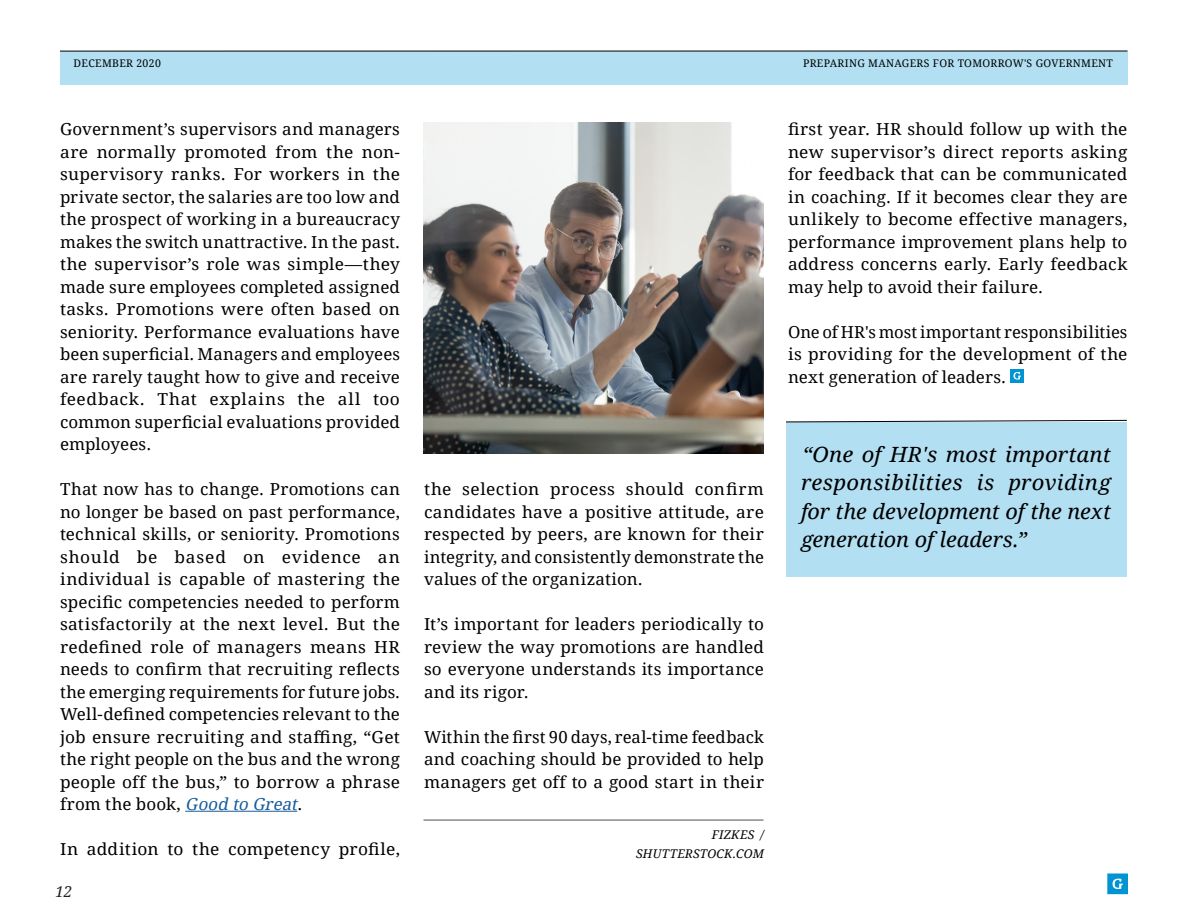
<style>
.page{position:relative;width:1188px;height:918px;background:#fff}
.page>*{position:absolute;margin:0;border:0;box-sizing:border-box;transform-origin:0 0}
.GE-stye{font:italic 21px/28.5px "Droid Serif";color:#000;text-align:justify;scale:1.05 1}
.GE-stye-2{font:16.5px/22.5px "Droid Serif";letter-spacing:.005em;color:#000;text-align:justify}
.GE-stye-3{font:16.5px/22.5px "Droid Serif";letter-spacing:.005em;color:#000;text-align:justify;scale:1.04 1}
.GE-stye-4{font:16.5px/22.5px "Droid Serif";letter-spacing:.005em;color:#000;text-align:justify;scale:1.05 1}
.t1{font:italic 15px "Droid Serif";color:#231f20}
.Bullets{font:italic 12px "Droid Serif";letter-spacing:.02em;color:#000}
.t2{font:10.5px "Droid Serif";letter-spacing:.03em;color:#000}
.s1{font-style:italic;color:#175d9e}
</style>
<div class="page">
<div style="left:60px;top:51px;width:1068px;height:34px;background:#b3dff3"></div>
<hr style="left:60px;top:51px;width:1068px;height:1px;background:#000">
<svg style="left:1107px;top:873px;width:21px;height:21px"></svg>
<img style="left:424px;top:122px;width:340px;height:332px">
<hr style="left:424px;top:820px;width:340px;height:1px;background:#000">
<hr style="left:185px;top:811px;width:112px;height:1px;background:#175d9e">
<svg style="left:1010px;top:369px;width:14px;height:13px"></svg>
<div style="left:786px;top:423px;width:340px;height:154px;background:#b3dff3"></div>
<svg style="left:786px;top:420px;width:341px;height:3px"></svg>
<p class="t2" style="left:74px;top:56px;width:89px">DECEMBER 2020</p>
<p class="t2" style="left:803px;top:56px;width:311px">PREPARING MANAGERS FOR TOMORROW'S GOVERNMENT</p>
<p class="GE-stye-2" style="left:60px;top:117px;width:342px">Government’s supervisors and managers are normally promoted from the non&shy;supervisory ranks. For workers in the private sector, the salaries are too low and the prospect of working in a bureaucracy makes the switch unattractive. In the past. the supervisor’s role was simple—they made sure employees completed assigned tasks. Promotions were often based on seniority. Performance evaluations have been superficial. Managers and employees are rarely taught how to give and receive feedback. That explains the all too common superficial evaluations provided employees.</p>
<p class="GE-stye-2" style="left:60px;top:477px;width:342px">That now has to change. Promotions can no longer be based on past performance, technical skills, or seniority. Promotions should be based on evidence an individual is capable of mastering the specific competencies needed to perform satisfactorily at the next level. But the redefined role of managers means HR needs to confirm that recruiting reflects the emerging requirements for future jobs.<br>Well-defined competencies relevant to the job ensure recruiting and staffing, “Get the right people on the bus and the wrong people off the bus,” to borrow a phrase from t he book, <span class="s1">Good to Great</span>.</p>
<p class="GE-stye-4" style="left:60px;top:837px;width:325px">In addition to the competency profile,</p>
<p class="t1" style="left:55px;top:881px;width:18px">12</p>
<p class="GE-stye-3" style="left:788px;top:117px;width:328px">first year. HR should follow up with the new supervisor’s direct reports asking for feedback that can be communicated in coaching. If it becomes clear they are unlikely to become effective managers, performance improvement plans help to address concerns early. Early feedback may help to avoid their failure.</p>
<p class="GE-stye-2" style="left:788px;top:320px;width:341px">One of HR's most important responsibilities is providing for the development of the next generation of leaders.</p>
<p class="GE-stye-4" style="left:424px;top:477px;width:325px">the selection process should confirm candidates have a positive attitude, are respected by peers, are known for their integrity, and consistently demonstrate the values of the organization.</p>
<p class="GE-stye-3" style="left:424px;top:612px;width:328px">It’s important for leaders periodically to review the way promotions are handled so everyone understands its importance and its rigor.</p>
<p class="GE-stye-2" style="left:424px;top:725px;width:342px">Within the first 90 days, real-time feedback and coaching should be provided to help managers get off to a good start in their</p>
<p class="Bullets" style="left:712px;top:826px;width:54px">FIZKES /</p>
<p class="Bullets" style="left:636px;top:845px;width:129px">SHUTTERSTOCK.COM</p>
<p class="GE-stye" style="left:801px;top:439px;width:297px">“One of HR's most important responsibilities is providing for the development of the next generation of leaders.”</p>
</div>
